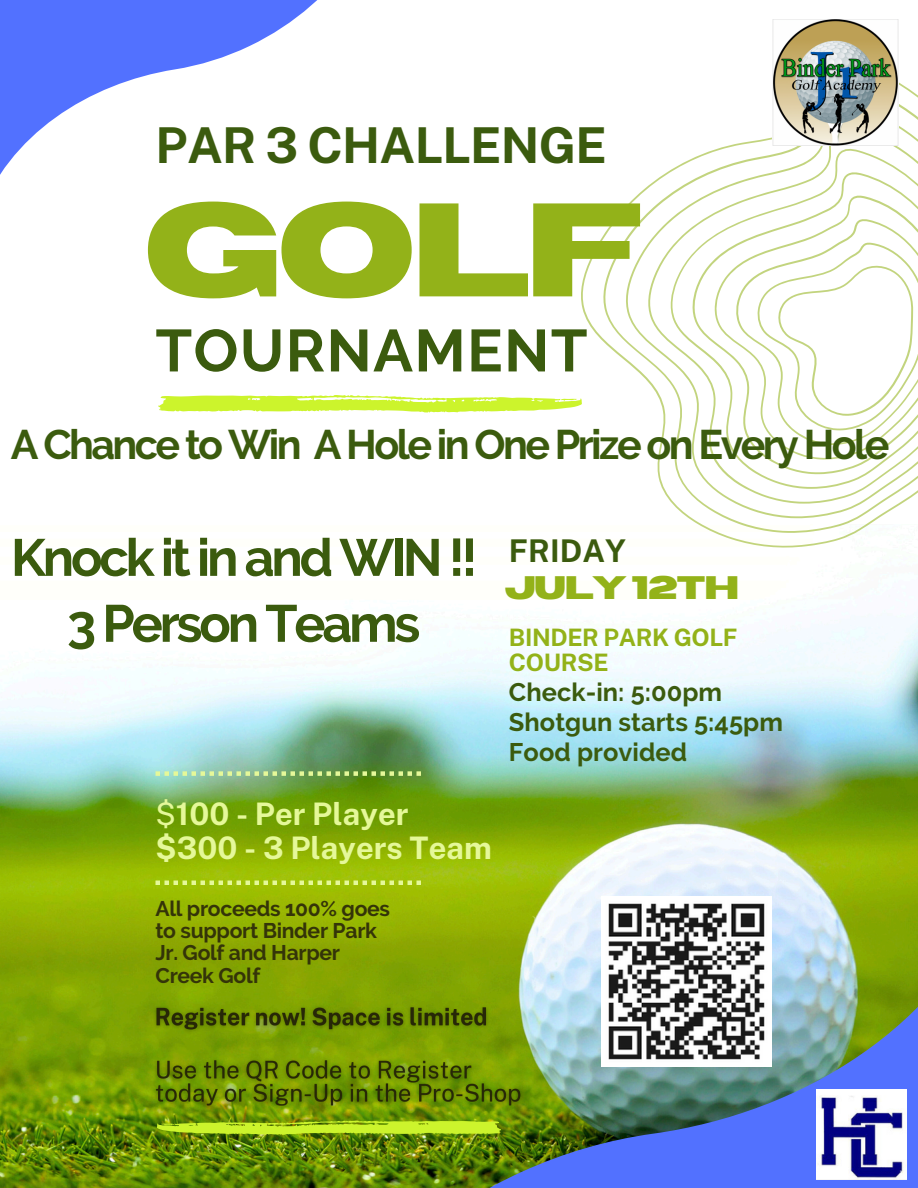
<style>
.page{position:relative;width:918px;height:1188px;background:#fff}
.page>*{position:absolute;margin:0;border:0;box-sizing:border-box;transform-origin:0 0}
.t1{font:700 132.6px "Horizon";color:#93b219}
.t2{font:700 59.25px "Raleway";letter-spacing:.025em;color:#3b5b0e}
.t3{font:700 52.2px "Raleway";letter-spacing:-.06em;color:#3b5b0e}
.t4{font:700 49.5px "Public Sans";letter-spacing:-.015em;color:#3b5b0e}
.t5{font:700 41.25px "Raleway";letter-spacing:-.06em;color:#3b5b0e}
.t6{font:700 32.4px "Horizon";letter-spacing:-.055em;color:#93b219}
.t7{font:700 31.35px "Public Sans";color:#3b5b0e}
.t8{font:700 31.05px "Public Sans";color:#e5f899}
.t9{font:700 25.35px "Raleway";color:#3b5b0e}
.t10{font:700 24px/25.3px "Public Sans";letter-spacing:-.015em;color:#93b219}
.t11{font:700 21.15px/22.2px "Raleway";letter-spacing:-.015em;color:#343409}
.s1{font-weight:400}
</style>
<div class="page">
<img style="left:0;top:620px;width:918px;height:568px">
<svg style="left:581px;top:19px;width:337px;height:601px"></svg>
<img style="left:73px;top:677px;width:845px;height:511px">
<svg style="left:155px;top:771px;width:266px;height:5px"></svg>
<svg style="left:155px;top:881px;width:266px;height:4px"></svg>
<svg style="left:157px;top:1120px;width:345px;height:15px;background:#abd21f"></svg>
<svg style="left:0;top:0;width:317px;height:175px"></svg>
<svg style="left:158px;top:395px;width:424px;height:18px"></svg>
<img style="left:602px;top:897px;width:170px;height:170px">
<img style="left:817px;top:1090px;width:90px;height:90px">
<img style="left:772px;top:20px;width:126px;height:126px">
<img style="left:151px;top:1001px;width:342px;height:35px">
<img style="left:150px;top:1053px;width:377px;height:60px">
<p class="t4" style="left:155px;top:116px;width:453px">PAR 3 CHALLENGE</p>
<p class="t1" style="left:143px;top:185px;width:504px">GOLF</p>
<h4 class="t2" style="left:155px;top:316px;width:433px">TOURNAMENT</h4>
<p class="t5" style="left:11px;top:420px;width:880px">A Chance to Win A Hole in One Prize on Every Hole</p>
<h4 class="t3" style="left:11px;top:527px;width:468px">Knock it in and WIN !!</h4>
<p class="t7" style="left:509px;top:532px;width:119px">FRIDAY</p>
<p class="t6" style="left:504px;top:572px;width:237px">July 12th</p>
<p class="t3" style="left:67px;top:593px;width:355px">3 Person Teams</p>
<p class="t8" style="left:155px;top:796px;width:254px"><span class="s1">$</span>100 - Per Player</p>
<p class="t8" style="left:155px;top:830px;width:338px">$300 - 3 Players Team</p>
<p class="t11" style="left:155px;top:897px;width:236px">All proceeds 100% goes to support Binder Park<br>Jr. Golf and Harper<br>Creek Golf</p>
<h1 class="t10" style="left:509px;top:624px;width:230px">BINDER PARK GOLF<br>COURSE</h1>
<h2 class="t9" style="left:509px;top:678px;width:215px">Check-in: 5:00pm</h2>
<p class="t9" style="left:509px;top:707px;width:276px">Shotgun starts 5:45pm</p>
<h5 class="t9" style="left:509px;top:737px;width:180px">Food provided</h5>
</div>
